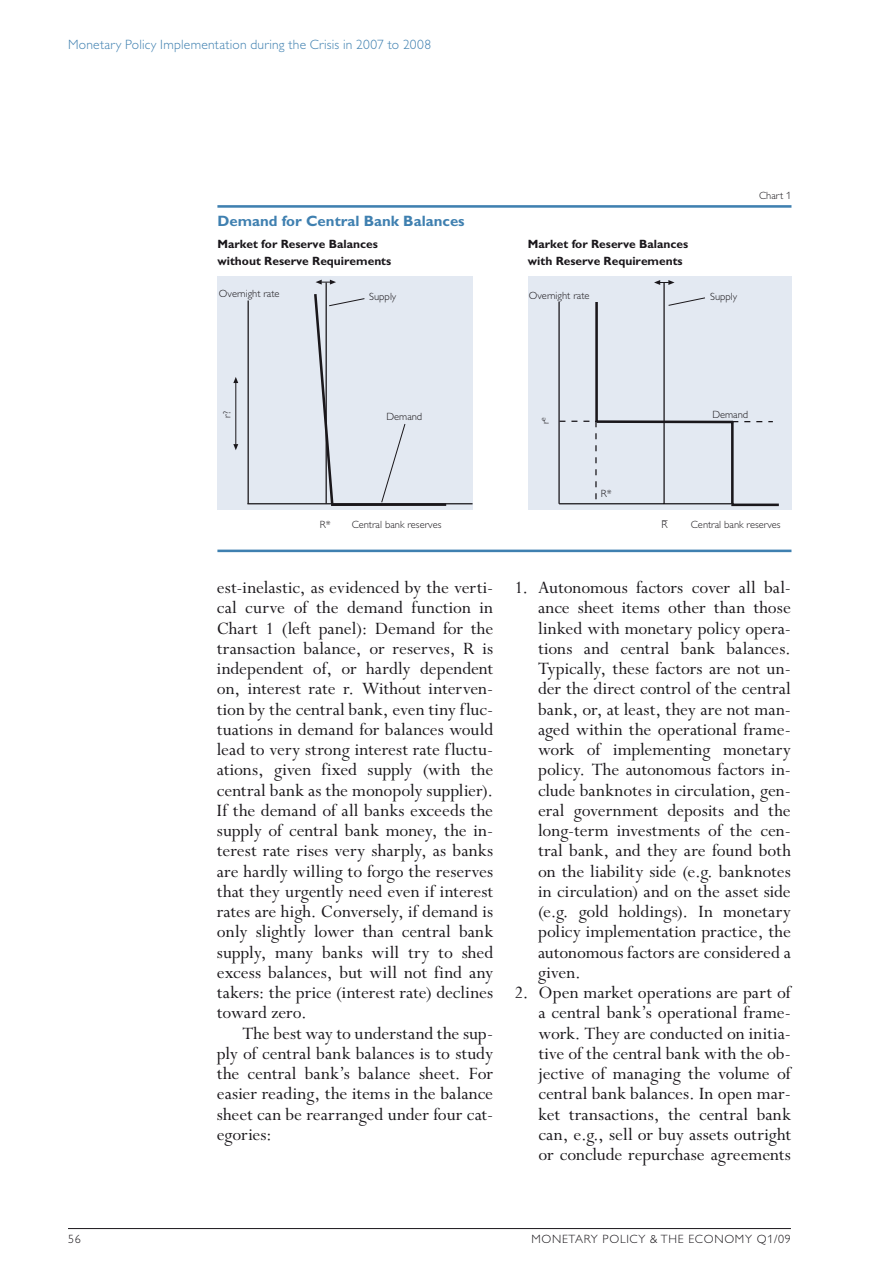
<style>
.page{position:relative;width:893px;height:1263px;background:#fff}
.page>*{position:absolute;margin:0;border:0;box-sizing:border-box;transform-origin:0 0}
.t1{font:19.5px/20.2px "Perpetua";color:#1a171b;text-align:justify}
.t2{font:700 15px "Gill Alternate One";color:#3f80b0}
.t3{font:300 13.5px "Gill Alternate One";letter-spacing:.02em;color:#3f80b0}
.t4{font:700 12px/17px "Gill Alternate One";color:#1a171b}
.t5{font:300 12px "Gill Alternate One";letter-spacing:.06em;color:#1a171b}
.t6{font:300 10.5px "Gill Alternate One";color:#1a171b}
</style>
<div class="page">
<hr style="left:68px;top:1228px;width:723px;height:1px;background:#1a171b">
<div style="left:528px;top:276px;width:263px;height:234px;background:#e3e9f2"></div>
<div style="left:217px;top:276px;width:256px;height:234px;background:#e3e9f2"></div>
<hr style="left:247px;top:503px;width:226px;height:1px;background:#1a171b">
<hr style="left:331px;top:503px;width:115px;height:3px;background:#1a171b">
<hr style="left:248px;top:300px;width:1px;height:204px;background:#1a171b">
<hr style="left:235px;top:383px;width:1px;height:61px;background:#1a171b">
<svg style="left:233px;top:377px;width:5px;height:6px"></svg>
<svg style="left:233px;top:444px;width:5px;height:6px"></svg>
<svg style="left:313px;top:280px;width:93px;height:226px"></svg>
<hr style="left:558px;top:302px;width:2px;height:202px;background:#1a171b">
<svg style="left:559px;top:421px;width:38px;height:82px"></svg>
<hr style="left:595px;top:302px;width:3px;height:120px;background:#1a171b">
<hr style="left:597px;top:420px;width:136px;height:3px;background:#1a171b">
<hr style="left:731px;top:421px;width:3px;height:83px;background:#1a171b">
<hr style="left:731px;top:503px;width:48px;height:3px;background:#1a171b">
<hr style="left:559px;top:503px;width:173px;height:1px;background:#1a171b">
<hr style="left:663px;top:282px;width:2px;height:222px;background:#1a171b">
<svg style="left:668px;top:297px;width:37px;height:9px"></svg>
<svg style="left:734px;top:421px;width:39px;height:1px"></svg>
<svg style="left:654px;top:280px;width:20px;height:5px"></svg>
<hr style="left:217px;top:205px;width:574px;height:3px;background:#3f80b0">
<hr style="left:217px;top:550px;width:574px;height:2px;background:#3f80b0">
<p class="t3" style="left:68px;top:37px;width:365px">Monetary Policy I mplementation during the Crisis in 2007 to 2008</p>
<p class="t2" style="left:217px;top:212px;width:249px">Demand for Central Bank Balances</p>
<p class="t4" style="left:217px;top:235px;width:175px">Market for Reserve Balances without Reserve Requirements</p>
<p class="t4" style="left:528px;top:235px;width:162px">Market for Reserve Balances with Reserve Requirements</p>
<p class="t6" style="left:219px;top:288px;width:62px">Overnight rate</p>
<p class="t6" style="left:529px;top:289px;width:62px">Overnight rate</p>
<p class="t6" style="left:369px;top:291px;width:29px">Supply</p>
<p class="t6" style="left:759px;top:189px;width:34px">Chart 1</p>
<p class="t6" style="left:710px;top:291px;width:29px">Supply</p>
<p class="t6" style="left:221px;top:418px;width:8px;rotate:-90deg">r?</p>
<p class="t6" style="left:386px;top:411px;width:37px">Demand</p>
<p class="t6" style="left:712px;top:408px;width:37px">Demand</p>
<p class="t6" style="left:539px;top:424px;width:9px;rotate:-90deg">r<sup>e</sup></p>
<p class="t6" style="left:601px;top:488px;width:12px">R*</p>
<p class="t6" style="left:320px;top:519px;width:12px">R*</p>
<p class="t6" style="left:352px;top:519px;width:91px">Central bank reserves</p>
<p class="t1" style="left:217px;top:578px;width:278px">est-inelastic, as evidenced by the verti&shy;cal curve of the demand function in Chart 1 (left panel): Demand for the transaction balance, or reserves, R is independent of, or hardly dependent on, interest rate r. Without interven&shy;tion by the central bank, even tiny fluc&shy;tuations in demand for balances would lead to very strong interest rate fluctu&shy;ations, given fixed supply (with the central bank as the monopoly supplier).<br>If the demand of all banks exceeds the supply of central bank money, the in&shy;terest rate rises very sharply, as banks are hardly willing to forgo the reserves that they urgently need even if interest rates are high. Conversely, if demand is only slightly lower than central bank supply, many banks will try to shed excess balances, but will not find any takers: the price (interest rate) declines toward zero.</p>
<p class="t1" style="left:217px;top:1024px;width:278px;text-indent:26px">The best way to understand the sup&shy;ply of central bank balances is to study the central bank’s balance sheet. For easier reading, the items in the balance sheet can be rearranged under four cat&shy;egories:</p>
<p class="t6" style="left:661px;top:516px;width:8px">R–</p>
<p class="t6" style="left:691px;top:519px;width:91px">Central bank reserves</p>
<p class="t1" style="left:538px;top:578px;width:254px;text-indent:-24px">1. Autonomous factors cover all bal&shy;ance sheet items other than those linked with monetary policy opera&shy;tions and central bank balances.<br>Typically, these factors are not un&shy;der the direct control of the central bank, or, at least, they are not man&shy;aged within the operational frame&shy;work of implementing monetary policy. The autonomous factors in&shy;clude banknotes in circulation, gen&shy;eral government deposits and the long-term investments of the cen&shy;tral bank, and they are found both on the liability side (e.g. banknotes in circulation) and on the asset side (e.g. gold holdings). In monetary policy implementation practice, the autonomous factors are considered a given.</p>
<p class="t1" style="left:538px;top:983px;width:254px;text-indent:-24px">2. Open market operations are part of a central bank’s operational frame&shy;work. They are conducted on initia&shy;tive of the central bank with the ob&shy;jective of managing the volume of central bank balances. In open mar&shy;ket transactions, the central bank can, e.g., sell or buy assets outright or conclude repurchase agreements</p>
<p class="t5" style="left:68px;top:1232px;width:14px">56</p>
<p class="t5" style="left:531px;top:1232px;width:261px">Monetary Policy &amp; the Economy Q1/09</p>
</div>
